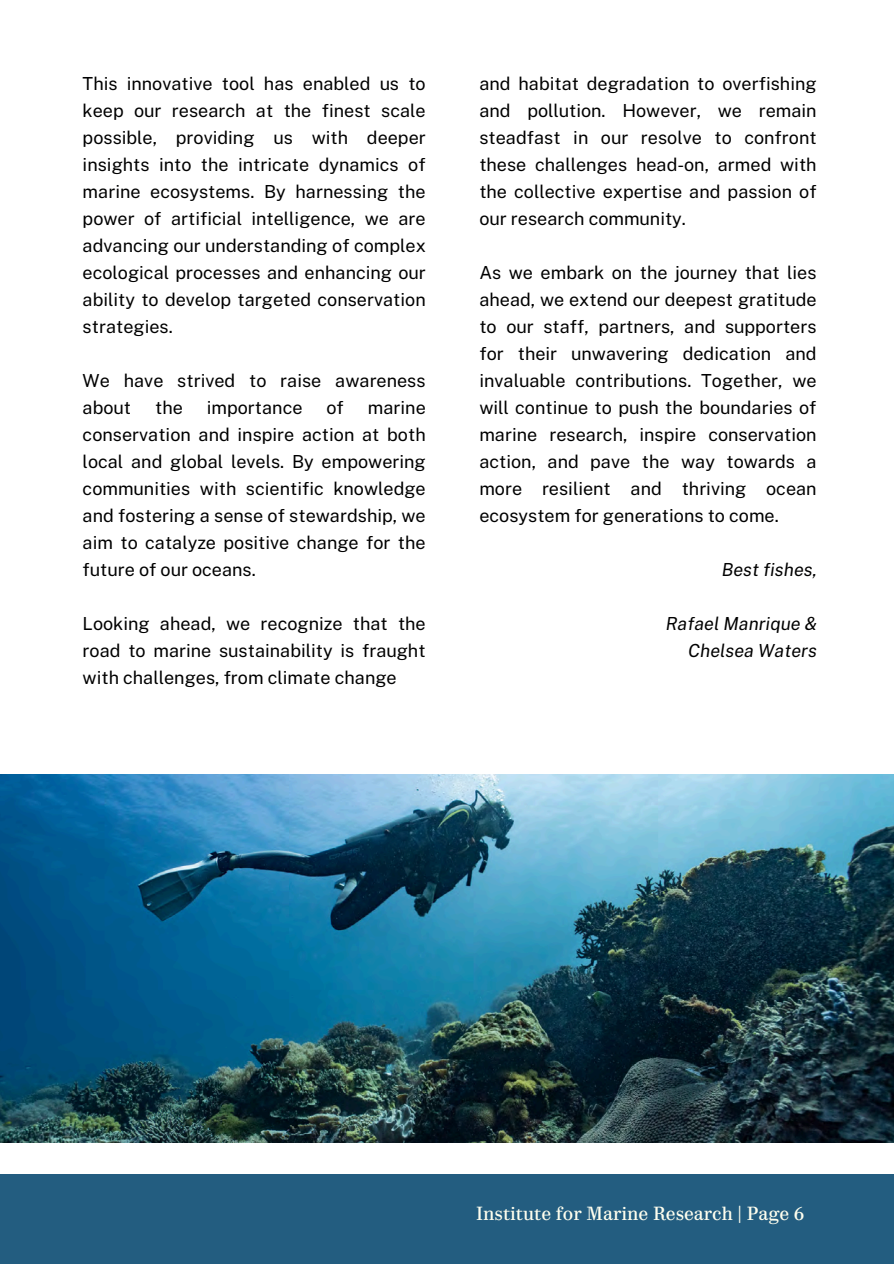
<style>
.page{position:relative;width:894px;height:1264px;background:#fff}
.page>*{position:absolute;margin:0;border:0;box-sizing:border-box;transform-origin:0 0}
.t1{font:18px/27px "Public Sans";color:#000001;text-align:justify}
.t2{font:italic 18px/27px "Public Sans";color:#000001;text-align:right}
.t3{font:18px "Parmigiano Piccolo HL";color:#ffffef}
</style>
<div class="page">
<div style="left:0;top:1174px;width:893px;height:89px;background:#235d80"></div>
<img style="left:0;top:774px;width:893px;height:368px">
<h1 class="t1" style="left:83px;top:70px;width:344px">This innovative tool has enabled us to keep our research at the finest scale possible, providing us with deeper insights into the intricate dynamics of marine ecosystems. By harnessing the power of artificial intelligence, we are advancing our understanding of complex ecological processes and enhancing our ability to develop targeted conservation strategies.</h1>
<h1 class="t1" style="left:83px;top:367px;width:344px">We have strived to raise awareness about</h1>
<h1 class="t1" style="left:155px;top:394px;width:29px">the</h1>
<h1 class="t1" style="left:207px;top:394px;width:97px">importance</h1>
<h1 class="t1" style="left:326px;top:394px;width:19px">of</h1>
<h1 class="t1" style="left:83px;top:394px;width:344px;text-indent:285px">marine conservation and inspire action at both local and global levels. By empowering communities with scientific knowledge and fostering a sense of stewardship, we aim to catalyze positive change for the future of our oceans.</h1>
<h1 class="t1" style="left:83px;top:610px;width:344px">Looking ahead, we recognize that the road to marine sustainability is fraught with challenges, from climate change</h1>
<h1 class="t1" style="left:479px;top:70px;width:339px">and habitat degradation to overfishing and pollution. However, we remain steadfast in our resolve to confront these challenges head-on, armed with the collective expertise and passion of our research community.</h1>
<h1 class="t1" style="left:479px;top:259px;width:339px">As we embark on the journey that lies ahead, we extend our deepest gratitude to our staff, partners, and supporters for their unwavering dedication and invaluable contributions. Together, we will continue to push the boundaries of marine research, inspire conservation action, and pave the way towards a more resilient and thriving ocean ecosystem for generations to come.</h1>
<h1 class="t2" style="left:721px;top:556px;width:97px">Best fishes,</h1>
<h1 class="t2" style="left:665px;top:610px;width:153px">Rafael Manrique &amp;<br>Chelsea Waters</h1>
<h1 class="t3" style="left:476px;top:1202px;width:329px">Institute for Marine Research | Page 6</h1>
</div>
